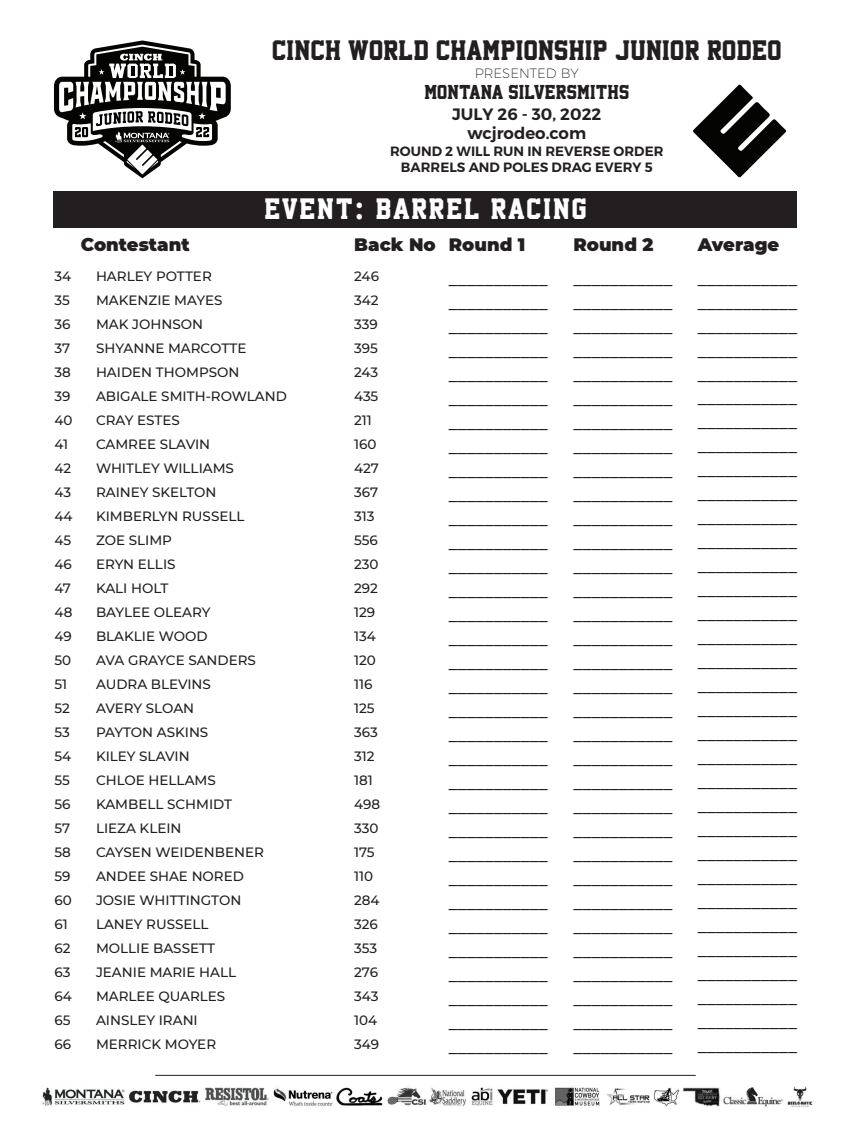
<style>
.page{position:relative;width:851px;height:1134px;background:#fff}
.page>*{position:absolute;margin:0;border:0;box-sizing:border-box;transform-origin:0 0}
.t1{font:33px "Collegium";color:#fff}
.t2{font:31.5px "Collegium";letter-spacing:-.05em;color:#231f20}
.t3{font:22.5px "Collegium";letter-spacing:-.05em;color:#231f20}
.t4{font:500 18px/24px "Montserrat";color:#231f20;text-align:justify}
.t5{font:900 18px "Montserrat";color:#231f20}
.t6{font:600 16.5px/19.8px "Montserrat";color:#231f20;text-align:center}
.t7{font:500 13.5px/24px "Montserrat";color:#231f20}
.t8{font:600 13.5px/16.2px "Montserrat";color:#231f20;text-align:center}
.t9{font:200 13.5px "Montserrat";color:#231f20}
</style>
<div class="page">
<img style="left:42px;top:1086px;width:770px;height:21px">
<hr style="left:155px;top:1075px;width:540px;height:1px;background:#231f20">
<svg style="left:54px;top:41px;width:177px;height:137px"></svg>
<div style="left:54px;top:191px;width:743px;height:37px;background:#231f20"></div>
<svg style="left:693px;top:84px;width:93px;height:94px"></svg>
<h2 class="t2" style="left:271px;top:31px;width:512px">CINCH WORLD CHAMPIONSHIP JUNIOR RODEO</h2>
<p class="t3" style="left:423px;top:78px;width:208px">MONTANA SILVERSMITHS</p>
<p class="t9" style="left:475px;top:65px;width:105px">PRESENTED BY</p>
<p class="t6" style="left:452px;top:104px;width:151px">JULY 26 - 30, 2022 wcjrodeo.com</p>
<p class="t8" style="left:390px;top:143px;width:275px">ROUND 2 WILL RUN IN REVERSE ORDER<br>BARRELS AND POLES DRAG EVERY 5</p>
<p class="t7" style="left:54px;top:263px;width:20px">34<br>35<br>36<br>37<br>38<br>39<br>40<br>41<br>42<br>43<br>44<br>45<br>46<br>47<br>48<br>49<br>50<br>51<br>52<br>53<br>54<br>55<br>56<br>57<br>58<br>59<br>60<br>61<br>62<br>63<br>64<br>65<br>66</p>
<h1 class="t1" style="left:263px;top:188px;width:325px">EVENT: BARREL RACING</h1>
<p class="t5" style="left:81px;top:231px;width:110px">Contestant</p>
<p class="t5" style="left:354px;top:231px;width:173px">Back No Round 1</p>
<p class="t5" style="left:573px;top:231px;width:82px">Round 2</p>
<p class="t5" style="left:698px;top:231px;width:83px">Average</p>
<p class="t7" style="left:96px;top:263px;width:192px">HARLEY POTTER<br>MAKENZIE MAYES<br>MAK JOHNSON<br>SHYANNE MARCOTTE<br>HAIDEN THOMPSON<br>ABIGALE SMITH-ROWLAND<br>CRAY ESTES<br>CAMREE SLAVIN<br>WHITLEY WILLIAMS<br>RAINEY SKELTON<br>KIMBERLYN RUSSELL<br>ZOE SLIMP<br>ERYN ELLIS<br>KALI HOLT<br>BAYLEE OLEARY<br>BLAKLIE WOOD<br>AVA GRAYCE SANDERS<br>AUDRA BLEVINS<br>AVERY SLOAN<br>PAYTON ASKINS<br>KILEY SLAVIN<br>CHLOE HELLAMS<br>KAMBELL SCHMIDT<br>LIEZA KLEIN<br>CAYSEN WEIDENBENER<br>ANDEE SHAE NORED<br>JOSIE WHITTINGTON<br>LANEY RUSSELL<br>MOLLIE BASSETT<br>JEANIE MARIE HALL<br>MARLEE QUARLES<br>AINSLEY IRANI<br>MERRICK MOYER</p>
<p class="t7" style="left:354px;top:263px;width:27px">246<br>342<br>339<br>395<br>243<br>435<br>211<br>160<br>427<br>367<br>313<br>556<br>230<br>292<br>129<br>134<br>120<br>116<br>125<br>363<br>312<br>181<br>498<br>330<br>175<br>110<br>284<br>326<br>353<br>276<br>343<br>104<br>349</p>
<p class="t4" style="left:449px;top:266px;width:100px">___________ ___________ ___________ ___________ ___________ ___________ ___________ ___________ ___________ ___________ ___________ ___________ ___________ ___________ ___________ ___________ ___________ ___________ ___________ ___________ ___________ ___________ ___________ ___________ ___________ ___________ ___________ ___________ ___________ ___________ ___________ ___________ ___________</p>
<p class="t4" style="left:573px;top:266px;width:100px">___________ ___________ ___________ ___________ ___________ ___________ ___________ ___________ ___________ ___________ ___________ ___________ ___________ ___________ ___________ ___________ ___________ ___________ ___________ ___________ ___________ ___________ ___________ ___________ ___________ ___________ ___________ ___________ ___________ ___________ ___________ ___________ ___________</p>
<p class="t4" style="left:698px;top:265px;width:100px">___________ ___________ ___________ ___________ ___________ ___________ ___________ ___________ ___________ ___________ ___________ ___________ ___________ ___________ ___________ ___________ ___________ ___________ ___________ ___________ ___________ ___________ ___________ ___________ ___________ ___________ ___________ ___________ ___________ ___________ ___________ ___________ ___________</p>
</div>
